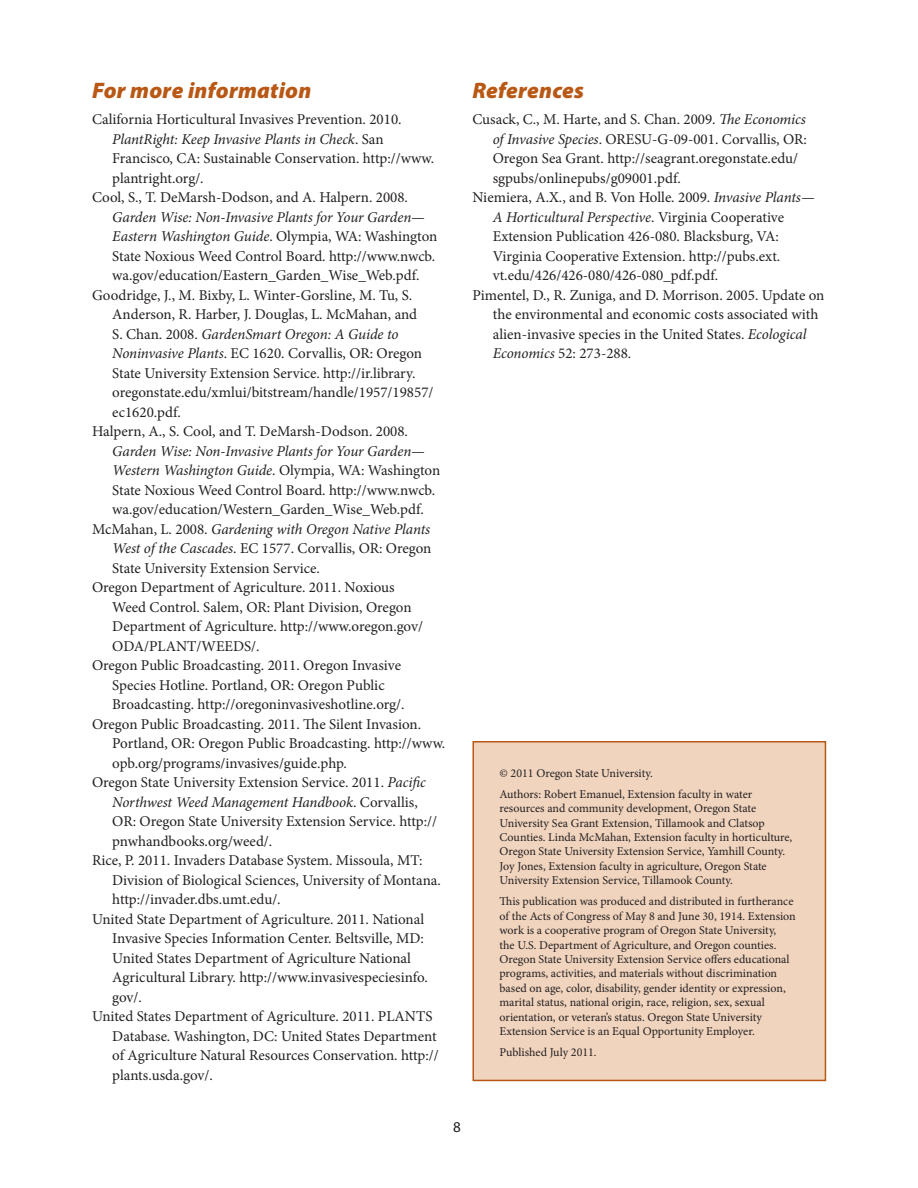
<style>
.page{position:relative;width:918px;height:1188px;background:#fff}
.page>*{position:absolute;margin:0;border:0;box-sizing:border-box;transform-origin:0 0}
.Subhead_1{font:italic 900 22.5px "Myriad Pro";letter-spacing:.01em;color:#b95814}
.References{font:15px/19.5px "Minion Pro";color:#231f20}
.t1{font:15px "Myriad Pro";color:#231f20}
.Disclaimer{font:12px/14.4px "Minion Pro";color:#231f20}
.s1{font-style:italic}
</style>
<div class="page">
<div style="left:472px;top:741px;width:354px;height:340px;background:#f0d4be;border:2px solid #b95814"></div>
<p class="Subhead_1" style="left:92px;top:76px;width:221px">For more information</p>
<p class="References" style="left:112px;top:110px;width:323px;text-indent:-20px">California Horticultural Invasives Prevention. 2010.<br><span class="s1">PlantRight: Keep Invasive Plants in Check</span>. San Francisco, CA: Sustainable Conservation. http://www. plantright.org/.</p>
<p class="References" style="left:112px;top:188px;width:327px;text-indent:-20px">Cool, S., T. DeMarsh-Dodson, and A. Halpern. 2008.<br><span class="s1">Garden Wise: Non-Invasive Plants for Your Garden— Eastern Washington Guide</span>. Olympia, WA: Washington State Noxious Weed Control Board. http://www.nwcb. wa.gov/education/Eastern_Garden_Wise_Web.pdf.</p>
<p class="References" style="left:112px;top:285px;width:323px;text-indent:-20px">Goodridge, J., M. Bixby, L. Winter-Gorsline, M. Tu, S.<br>Anderson, R. Harber, J. Douglas, L. McMahan, and<br>S. Chan. 2008. <span class="s1">GardenSmart Oregon: A Guide to Noninvasive Plants</span>. EC 1620. Corvallis, OR: Oregon State University Extension Service. http://ir.library. oregonstate.edu/xmlui/bitstream/handle/1957/19857/ ec1620.pdf.</p>
<p class="References" style="left:112px;top:422px;width:330px;text-indent:-20px">Halpern, A., S. Cool, and T. DeMarsh-Dodson. 2008.<br><span class="s1">Garden Wise: Non-Invasive Plants for Your Garden— Western Washington Guide</span>. Olympia, WA: Washington State Noxious Weed Control Board. http://www.nwcb. wa.gov/education/Western_Garden_Wise_Web.pdf.</p>
<p class="References" style="left:112px;top:519px;width:321px;text-align:justify;text-indent:-20px">McMahan, L. 2008. <span class="s1">Gardening with Oregon Native Plants West of the Cascades</span>. EC 1577. Corvallis, OR: Oregon State University Extension Service.</p>
<p class="References" style="left:112px;top:578px;width:312px;text-indent:-20px">Oregon Department of Agriculture. 2011. Noxious Weed Control. Salem, OR: Plant Division, Oregon Department of Agriculture. http://www.oregon.gov/ ODA/PLANT/WEEDS/.</p>
<p class="References" style="left:112px;top:656px;width:294px;text-indent:-20px">Oregon Public Broadcasting. 2011. Oregon Invasive<br>Species Hotline. Portland, OR: Oregon Public<br>Broadcasting. http://oregoninvasiveshotline.org/.</p>
<p class="References" style="left:112px;top:714px;width:335px;text-indent:-20px">Oregon Public Broadcasting. 2011. The Silent Invasion.<br>Portland, OR: Oregon Public Broadcasting. http://www. opb.org/programs/invasives/guide.php.</p>
<p class="References" style="left:112px;top:773px;width:326px;text-indent:-20px">Oregon State University Extension Service. 2011. <span class="s1">Pacific Northwest Weed Management Handbook</span>. Corvallis, OR: Oregon State University Extension Service. http:// pnwhandbooks.org/weed/.</p>
<p class="References" style="left:112px;top:851px;width:330px;text-indent:-20px">Rice, P. 2011. Invaders Database System. Missoula, MT:<br>Division of Biological Sciences, University of Montana. http://invader.dbs.umt.edu/.</p>
<p class="References" style="left:112px;top:909px;width:317px;text-indent:-20px">United State Department of Agriculture. 2011. National Invasive Species Information Center. Beltsville, MD:<br>United States Department of Agriculture National Agricultural Library. http://www.invasivespeciesinfo. gov/.</p>
<p class="References" style="left:112px;top:1007px;width:328px;text-indent:-20px">United States Department of Agriculture. 2011. PLANTS Database. Washington, DC: United States Department of Agriculture Natural Resources Conservation. http:// plants.usda.gov/.</p>
<p class="Subhead_1" style="left:472px;top:76px;width:113px">References</p>
<p class="References" style="left:493px;top:110px;width:316px;text-indent:-20px">Cusack, C., M. Harte, and S. Chan. 2009. <span class="s1">The Economics of Invasive Species</span>. ORESU-G-09-001. Corvallis, OR:<br>Oregon Sea Grant. http://seagrant.oregonstate.edu/ sgpubs/onlinepubs/g09001.pdf.</p>
<p class="References" style="left:493px;top:188px;width:323px;text-indent:-20px">Niemiera, A.X., and B. Von Holle. 2009. <span class="s1">Invasive Plants— A Horticultural Perspective</span>. Virginia Cooperative Extension Publication 426-080. Blacksburg, VA:<br>Virginia Cooperative Extension. http://pubs.ext. vt.edu/426/426-080/426-080_pdf.pdf.</p>
<p class="References" style="left:493px;top:285px;width:333px;text-indent:-20px">Pimentel, D., R. Zuniga, and D. Morrison. 2005. Update on the environmental and economic costs associated with alien-invasive species in the United States. <span class="s1">Ecological Economics</span> 52: 273-288.</p>
<p class="Disclaimer" style="left:500px;top:766px;width:155px">© 2011 Oregon State University.</p>
<p class="Disclaimer" style="left:500px;top:787px;width:294px">Authors: Robert Emanuel, Extension faculty in water resources and community development, Oregon State University Sea Grant Extension, Tillamook and Clatsop Counties. Linda McMahan, Extension faculty in horticulture, Oregon State University Extension Service, Yamhill County.<br>Joy Jones, Extension faculty in agriculture, Oregon State University Extension Service, Tillamook County.</p>
<p class="Disclaimer" style="left:500px;top:894px;width:298px">This publication was produced and distributed in furtherance of the Acts of Congress of May 8 and June 30, 1914. Extension work is a cooperative program of Oregon State University,<br>the U.S. Department of Agriculture, and Oregon counties.<br>Oregon State University Extension Service offers educational programs, activities, and materials without discrimination based on age, color, disability, gender identity or expression, marital status, national origin, race, religion, sex, sexual orientation, or veteran’s status. Oregon State University Extension Service is an Equal Opportunity Employer.</p>
<p class="Disclaimer" style="left:500px;top:1045px;width:99px">Published July 2011.</p>
<p class="t1" style="left:453px;top:1117px;width:9px">8</p>
</div>
